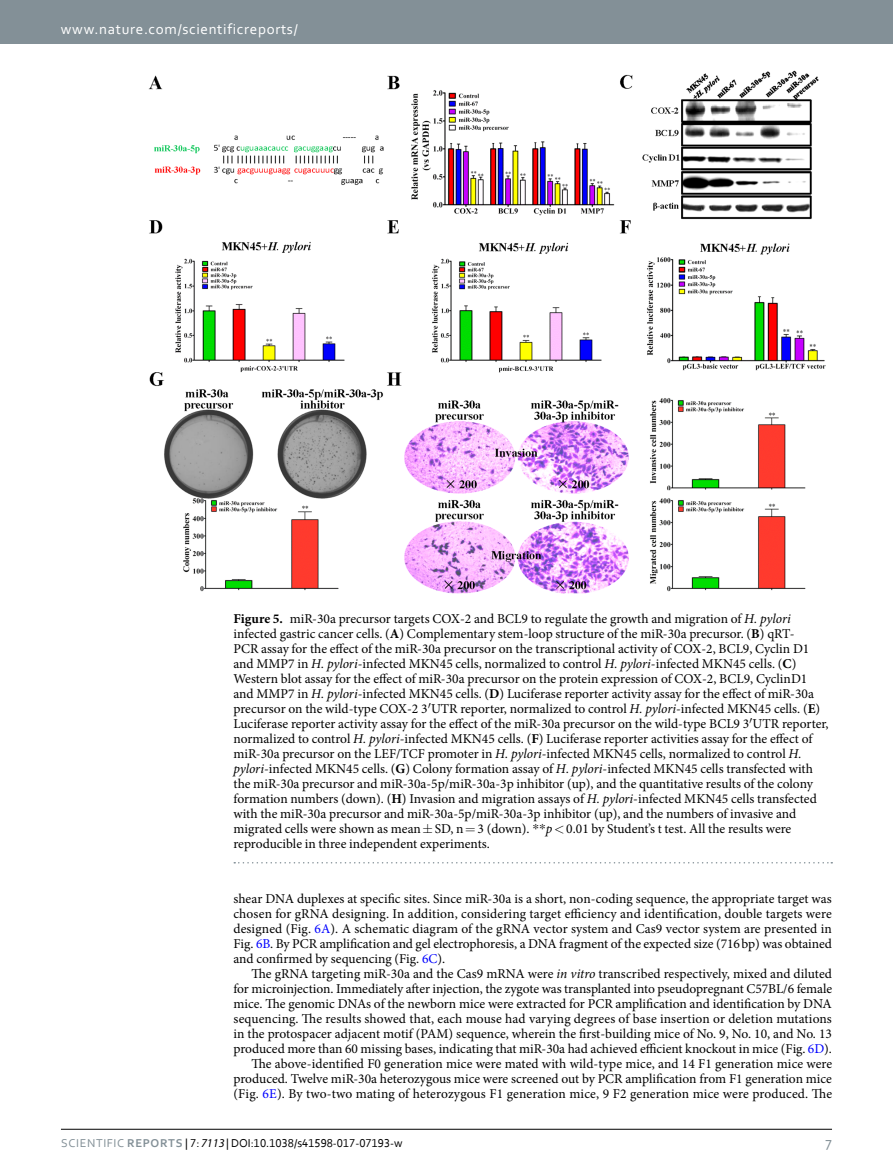
<style>
.page{position:relative;width:893px;height:1174px;background:#fff}
.page>*{position:absolute;margin:0;border:0;box-sizing:border-box;transform-origin:0 0}
.t1{font:15px "Corbel 2";letter-spacing:.045em;color:#fff}
.t2{font:15px "Corbel 2";color:#839097}
.t3{font:13.5px/15px "Minion Pro";color:#000;text-align:justify}
.t4{font:12px "Corbel";color:#000}
.s1{font-weight:700}
.s2{font-style:italic}
.s3{font-family:"STIX General"}
.s4{color:#00f}
.s5{font-family:"Corbel 2";color:#839097}
.s6{font-family:"Corbel Bold 2";color:#839097}
.s7{font-family:"Myriad Pro";font-style:italic}
</style>
<div class="page">
<div style="left:0;top:0;width:893px;height:43px;background:#839097"></div>
<hr style="left:61px;top:1129px;width:771px;height:1px;background:#000">
<img style="left:148px;top:70px;width:678px;height:524px">
<svg style="left:234px;top:862px;width:598px;height:1px"></svg>
<p class="t1" style="left:61px;top:19px;width:238px">www.nature.com/scientificreports/</p>
<p class="t3" style="left:233px;top:611px;width:597px;text-align:left"><span class="s1">Figure 5.</span> miR-30a precursor targets COX-2 and BCL9 to regulate the growth and migration of <span class="s2">H. pylori </span>infected gastric cancer cells. (<span class="s1">A</span>) Complementary stem-loop structure of the miR-30a precursor. (<span class="s1">B</span>) qRT-<br>PCR assay for the effect of the miR-30a precursor on the transcriptional activity of COX-2, BCL9, Cyclin D1 and MMP7 in <span class="s2">H. pylori</span>-infected MKN45 cells, normalized to control <span class="s2">H. pylori</span>-infected MKN45 cells. (<span class="s1">C</span>)<br>Western blot assay for the effect of miR-30a precursor on the protein expression of COX-2, BCL9, CyclinD1 and MMP7 in <span class="s2">H. pylori</span>-infected MKN45 cells. (<span class="s1">D</span>) Luciferase reporter activity assay for the effect of miR-30a precursor on the wild-type COX-2 3 UTR reporter, normalized to control <span class="s2">H. pylori</span>-infected MKN45 cells. (<span class="s1">E</span>)<br>Luciferase reporter activity assay for the effect of the miR-30a precursor on the wild-type BCL9 3 UTR reporter, normalized to control <span class="s2">H. pylori</span>-infected MKN45 cells. (<span class="s1">F</span>) Luciferase reporter activities assay for the effect of miR-30a precursor on the LEF/TCF promoter in <span class="s2">H. pylori</span>-infected MKN45 cells, normalized to control <span class="s2">H. pylori</span>-infected MKN45 cells. (<span class="s1">G</span>) Colony formation assay of <span class="s2">H. pylori</span>-infected MKN45 cells transfected with the miR-30a precursor and miR-30a-5p/miR-30a-3p inhibitor (up), and the quantitative results of the colony formation numbers (down). (<span class="s1">H</span>) Invasion and migration assays of <span class="s2">H. pylori</span>-infected MKN45 cells transfected with the miR-30a precursor and miR-30a-5p/miR-30a-3p inhibitor (up), and the numbers of invasive and migrated cells were shown as mean SD, n 3 (down). <span class="s3">**</span><span class="s2">p</span> 0.01 by Student’s t test. All the results were reproducible in three independent experiments.</p>
<p class="t3" style="left:233px;top:891px;width:600px">shear DNA duplexes at specific sites. Since miR-30a is a short, non-coding sequence, the appropriate target was chosen for gRNA designing. In addition, considering target efficiency and identification, double targets were designed (Fig. <span class="s4">6A</span>). A schematic diagram of the gRNA vector system and Cas9 vector system are presented in Fig. <span class="s4">6B</span>. By PCR amplification and gel electrophoresis, a DNA fragment of the expected size (716bp) was obtained and confirmed by sequencing (Fig. <span class="s4">6C</span>).</p>
<p class="t3" style="left:233px;top:965px;width:600px;text-align:right">The gRNA targeting miR-30a and the Cas9 mRNA were <span class="s2">in vitro</span> transcribed respectively, mixed and diluted for microinjection. Immediately after injection, the zygote was transplanted into pseudopregnant C57BL/6 female mice. The genomic DNAs of the newborn mice were extracted for PCR amplification and identification by DNA sequencing. The results showed that, each mouse had varying degrees of base insertion or deletion mutations in the protospacer adjacent motif (PAM) sequence, wherein the first-building mice of No. 9, No. 10, and No. 13 produced more than 60 missing bases, indicating that miR-30a had achieved efficient knockout in mice (Fig. <span class="s4">6D</span>).<br>The above-identified F0 generation mice were mated with wild-type mice, and 14 F1 generation mice were produced. Twelve miR-30a heterozygous mice were screened out by PCR amplification from F1 generation mice (Fig. <span class="s4">6E</span>). By two-two mating of heterozygous F1 generation mice, 9 F2 generation mice were produced. The</p>
<p class="t4" style="left:61px;top:1135px;width:343px"><span class="s5">SCIenTIFIC</span> <span class="s6">REPORTS</span> | 7: <span class="s7">7113</span> | DOI:10.1038/s41598-017-07193-w</p>
<p class="t2" style="left:826px;top:1132px;width:8px">7</p>
</div>
